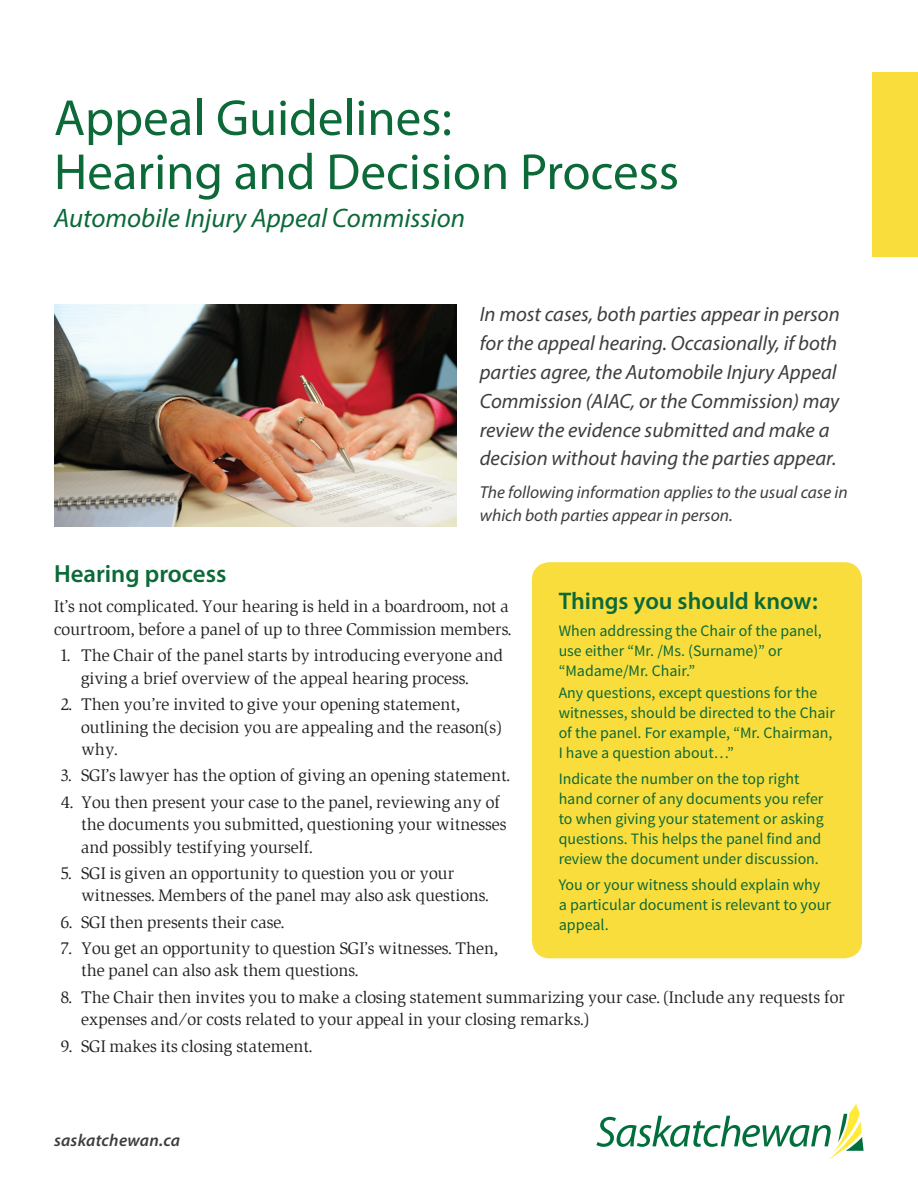
<style>
.page{position:relative;width:918px;height:1188px;background:#fff}
.page>*{position:absolute;margin:0;border:0;box-sizing:border-box;transform-origin:0 0}
.t1{font:51px/54px "Myriad Pro";color:#0c6938}
.t2{font:italic 26.85px "Myriad Pro";color:#0c6938}
.t3{font:600 24.75px "Myriad Pro";color:#0c6938}
.t4{font:600 24.15px "Myriad Pro";color:#0c6938}
.t5{font:italic 20.7px/28.8px "Myriad Pro";color:#3e3e3f}
.t6{font:italic 17.4px/22.2px "Myriad Pro";color:#3e3e3f}
.t7{font:italic 600 17.25px "Myriad Pro";letter-spacing:.015em;color:#3e3e3f}
.t8{font:16.05px/20.1px "Source Sans Pro";color:#0c6938}
.t9{font:15.9px/20px "Source Sans Pro";color:#0c6938}
.t10{font:15.15px/22.5px "Slimbach";color:#231f20}
</style>
<div class="page">
<div style="left:872px;top:72px;width:46px;height:185px;background:#f9dd3c"></div>
<img style="left:54px;top:304px;width:403px;height:223px">
<div style="left:532px;top:562px;width:330px;height:396px;background:#f9dd3c;border-radius:18px"></div>
<svg style="left:596px;top:1104px;width:268px;height:55px"></svg>
<h1 class="t1" style="left:54px;top:90px;width:626px">Appeal Guidelines:<br>Hearing and Decision Process</h1>
<h2 class="t2" style="left:54px;top:202px;width:413px">Automobile Injury Appeal Commission</h2>
<p class="t5" style="left:480px;top:300px;width:361px">In most cases, both parties appear in person for the appeal hearing. Occasionally, if both parties agree, the Automobile Injury Appeal Commission (AIAC, or the Commission) may review the evidence submitted and make a decision without having the parties appear.</p>
<p class="t6" style="left:480px;top:481px;width:369px">The following information applies to the usual case in which both parties appear in person.</p>
<h3 class="t3" style="left:54px;top:558px;width:174px">Hearing process</h3>
<p class="t10" style="left:54px;top:595px;width:459px">It’s not complicated. Your hearing is held in a boardroom, not a courtroom, before a panel of up to three Commission members.</p>
<p class="t10" style="left:81px;top:644px;width:424px;text-indent:-20px">1. The Chair of the panel starts by introducing everyone and giving a brief overview of the appeal hearing process.</p>
<p class="t10" style="left:81px;top:693px;width:422px;text-indent:-20px">2. Then you’re invited to give your opening statement, outlining the decision you are appealing and the reason(s) why.</p>
<p class="t10" style="left:61px;top:764px;width:450px">3. SGI’s lawyer has the option of giving an opening statement.</p>
<p class="t10" style="left:81px;top:791px;width:427px;text-indent:-20px">4. You then present your case to the panel, reviewing any of the documents you submitted, questioning your witnesses and possibly testifying yourself.</p>
<p class="t10" style="left:81px;top:862px;width:409px;text-indent:-20px">5. SGI is given an opportunity to question you or your witnesses. Members of the panel may also ask questions.</p>
<p class="t10" style="left:61px;top:911px;width:225px">6. SGI then presents their case.</p>
<p class="t10" style="left:81px;top:937px;width:418px;text-indent:-20px">7. You get an opportunity to question SGI’s witnesses. Then, the panel can also ask them questions.</p>
<p class="t10" style="left:81px;top:986px;width:766px;text-indent:-20px">8. The Chair then invites you to make a closing statement summarizing your case. (Include any requests for expenses and/or costs related to your appeal in your closing remarks.)</p>
<p class="t10" style="left:61px;top:1034px;width:253px">9. SGI makes its closing statement.</p>
<h3 class="t4" style="left:559px;top:585px;width:261px">Things you should know:</h3>
<p class="t9" style="left:559px;top:621px;width:265px">When addressing the Chair of the panel, use either “Mr. /Ms. (Surname)” or “Madame/Mr. Chair.”</p>
<p class="t9" style="left:559px;top:683px;width:278px">Any questions, except questions for the witnesses, should be directed to the Chair of the panel. For example, “Mr. Chairman, I have a question about…”</p>
<p class="t9" style="left:559px;top:769px;width:266px">Indicate the number on the top right hand corner of any documents you refer to when giving your statement or asking questions. This helps the panel find and review the document under discussion.</p>
<p class="t8" style="left:559px;top:875px;width:274px">You or your witness should explain why a particular document is relevant to your appeal.</p>
<p class="t7" style="left:54px;top:1129px;width:128px">saskatchewan.ca</p>
</div>
